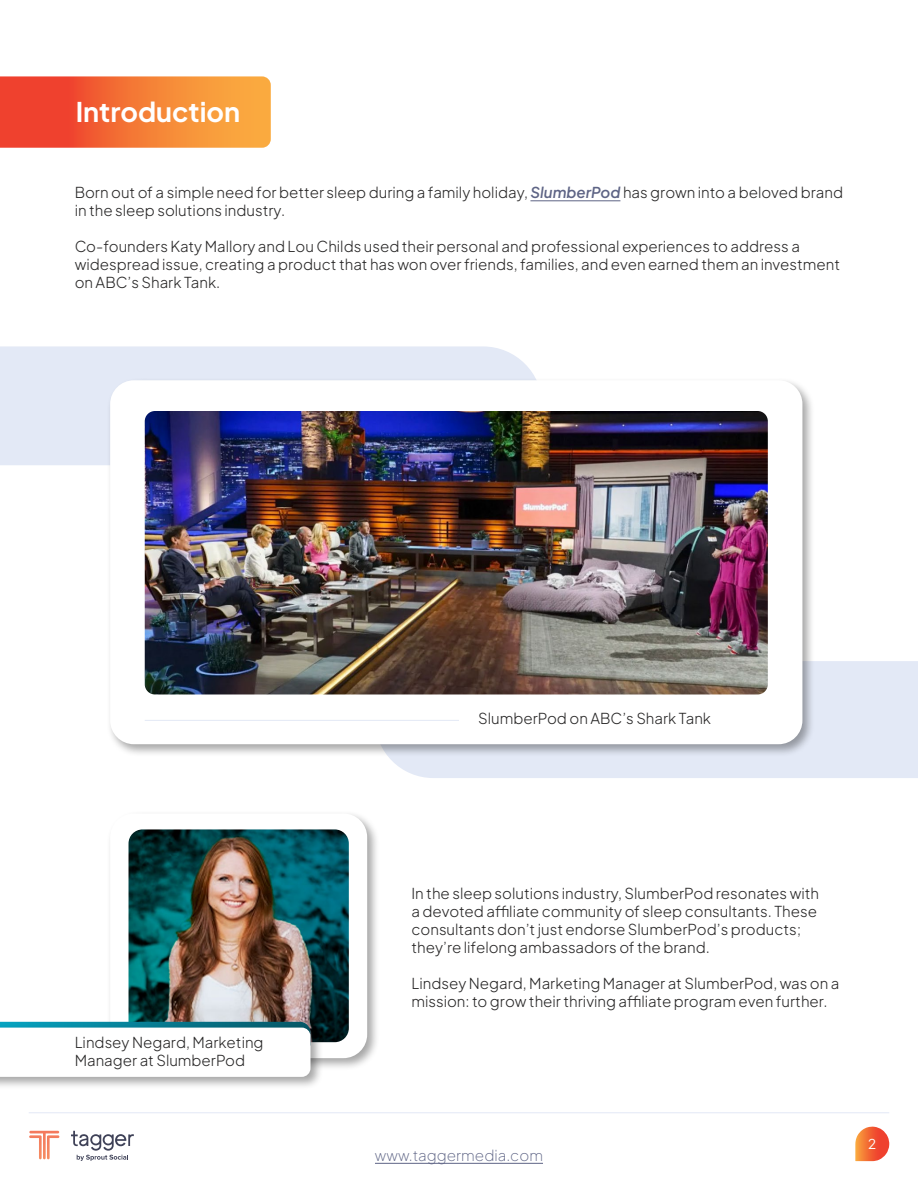
<style>
.page{position:relative;width:918px;height:1188px;background:#fff}
.page>*{position:absolute;margin:0;border:0;box-sizing:border-box;transform-origin:0 0}
.t1{font:700 27px "Plus Jakarta Sans";color:#fff}
.t2{font:300 15px/18px "Plus Jakarta Sans";color:#282727}
.t3{font:200 15px "Plus Jakarta Sans";color:#5e6485}
.t4{font:13.5px "Plus Jakarta Sans";color:#fff}
.s1{font-weight:600;font-style:italic;color:#5e6485}
</style>
<div class="page">
<svg style="left:855px;top:1126px;width:34px;height:35px"></svg>
<hr style="left:375px;top:1163px;width:168px;height:1px;background:#5e6485">
<svg style="left:29px;top:1131px;width:30px;height:28px"></svg>
<svg style="left:71px;top:1131px;width:63px;height:30px"></svg>
<hr style="left:29px;top:1112px;width:860px;height:1px;background:#e3e9f6">
<div style="left:107px;top:810px;width:273px;height:261px;background:#000;opacity:.35"></div>
<div style="left:110px;top:813px;width:257px;height:245px;background:#fff;border-radius:24px"></div>
<div style="left:0;top:346px;width:535px;height:119px;background:#e3e9f6"></div>
<div style="left:389px;top:661px;width:529px;height:117px;background:#e3e9f6"></div>
<div style="left:107px;top:377px;width:709px;height:380px;background:#000;opacity:.35"></div>
<div style="left:110px;top:380px;width:692px;height:364px;background:#fff;border-radius:24px"></div>
<img style="left:145px;top:411px;width:623px;height:283px">
<svg style="left:0;top:76px;width:271px;height:72px;background:#f47538"></svg>
<hr style="left:530px;top:201px;width:90px;height:1px;background:#5e6485">
<img style="left:129px;top:829px;width:220px;height:213px">
<div style="left:0;top:1024px;width:324px;height:66px;background:#000;opacity:.35"></div>
<svg style="left:0;top:1022px;width:310px;height:55px"></svg>
<hr style="left:145px;top:720px;width:314px;height:1px;background:#e3e9f6">
<h1 class="t1" style="left:76px;top:88px;width:166px">Introduction</h1>
<p class="t2" style="left:75px;top:182px;width:770px">Born out of a simple need for better sleep during a family holiday, <span class="s1">SlumberPod</span> has grown into a beloved brand in the sleep solutions industry.</p>
<p class="t2" style="left:75px;top:236px;width:767px">Co-founders Katy Mallory and Lou Childs used their personal and professional experiences to address a widespread issue, creating a product that has won over friends, families, and even earned them an investment on ABC’s Shark Tank.</p>
<p class="t2" style="left:75px;top:1032px;width:190px">Lindsey Negard, Marketing<br>Manager at SlumberPod</p>
<p class="t2" style="left:478px;top:708px;width:234px">SlumberPod on ABC’s Shark Tank</p>
<p class="t2" style="left:411px;top:883px;width:409px">In the sleep solutions industry, SlumberPod resonates with a devoted affiliate community of sleep consultants. These consultants don’t just endorse SlumberPod’s products; they’re lifelong ambassadors of the brand.</p>
<p class="t2" style="left:411px;top:973px;width:429px">Lindsey Negard, Marketing Manager at SlumberPod, was on a mission: to grow their thriving affiliate program even further.</p>
<p class="t3" style="left:375px;top:1143px;width:170px">www.taggermedia.com</p>
<p class="t4" style="left:868px;top:1133px;width:10px">2</p>
</div>
